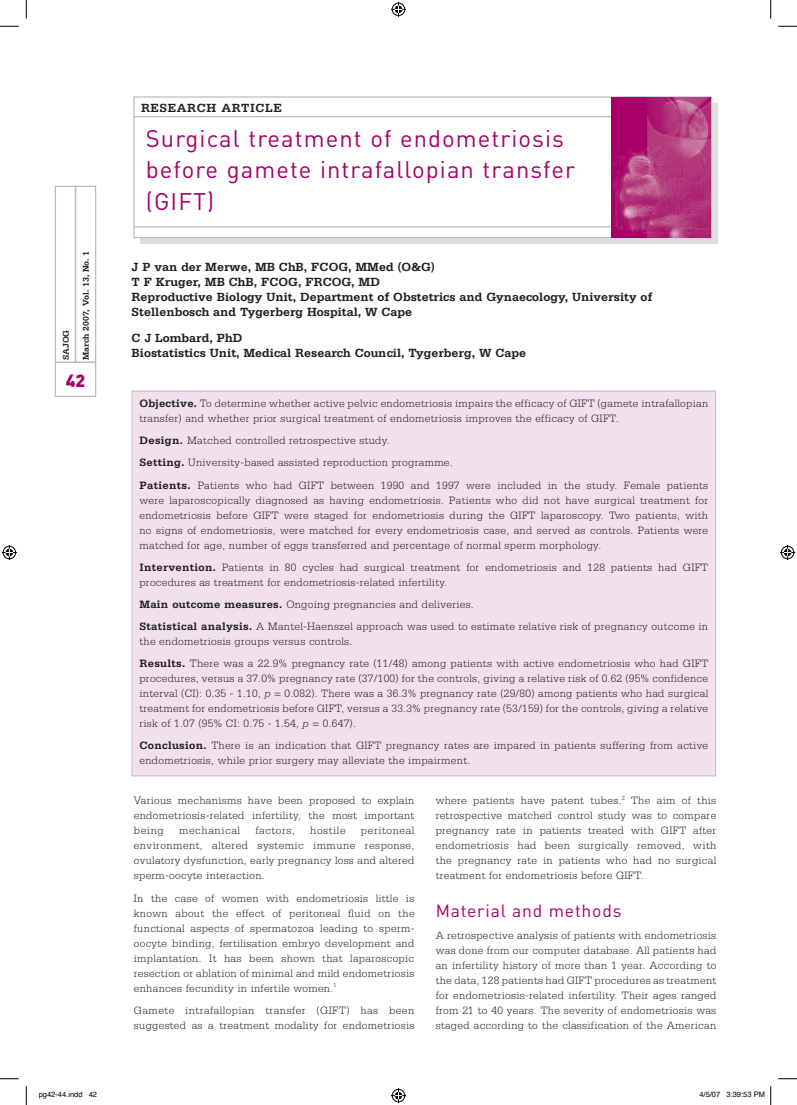
<style>
.page{position:relative;width:797px;height:1105px;background:#fff}
.page>*{position:absolute;margin:0;border:0;box-sizing:border-box;transform-origin:0 0}
.t1{font:23.75px/31.2px "DIN";letter-spacing:.045em;color:#a70169}
.t2{font:17.5px "DIN";letter-spacing:.045em;color:#a70169}
.t3{font:900 17.5px "DIN";color:#a70169}
.t4{font:700 12.5px/15px "Serifa";color:#231f20}
.t5{font:700 12.5px "Serifa";letter-spacing:.05em;color:#231f20}
.t6{font:300 11.25px/15px "Serifa";letter-spacing:.025em;color:#231f20}
.t7{font:300 11.25px "Serifa";letter-spacing:.055em;color:#231f20}
.t8{font:700 8.75px "Serifa";color:#231f20}
.t9{font:7.5px "Helvetica";color:#000}
.s1{font-weight:700}
.s2{font-style:italic}
</style>
<div class="page">
<div style="left:55px;top:362px;width:41px;height:35px;border:1px solid #bcbdc0"></div>
<div style="left:55px;top:186px;width:21px;height:177px;border:1px solid #bcbdc0"></div>
<div style="left:75px;top:186px;width:21px;height:177px;border:1px solid #bcbdc0"></div>
<div style="left:140px;top:103px;width:578px;height:141px;background:#dcdddf"></div>
<div style="left:134px;top:97px;width:577px;height:140px;background:#fff"></div>
<div style="left:133px;top:96px;width:579px;height:142px;border:1px solid #bcbdc0"></div>
<hr style="left:133px;top:116px;width:501px;height:1px;background:#bcbdc0">
<hr style="left:134px;top:226px;width:503px;height:1px;background:#bcbdc0">
<div style="left:132px;top:391px;width:583px;height:385px;background:#f2e1ea"></div>
<img style="left:612px;top:97px;width:98px;height:140px">
<svg style="left:0;top:25px;width:19px;height:2px"></svg>
<svg style="left:778px;top:25px;width:19px;height:2px"></svg>
<svg style="left:0;top:1078px;width:19px;height:1px"></svg>
<svg style="left:778px;top:1078px;width:19px;height:1px"></svg>
<svg style="left:25px;top:0;width:2px;height:19px"></svg>
<svg style="left:25px;top:1086px;width:2px;height:19px"></svg>
<svg style="left:770px;top:0;width:1px;height:19px"></svg>
<svg style="left:391px;top:2px;width:15px;height:15px"></svg>
<svg style="left:391px;top:1088px;width:15px;height:15px"></svg>
<svg style="left:2px;top:545px;width:15px;height:15px"></svg>
<svg style="left:780px;top:545px;width:15px;height:15px"></svg>
<svg style="left:770px;top:1086px;width:1px;height:19px"></svg>
<p class="t5" style="left:141px;top:100px;width:142px">RESEARCH ARTICLE</p>
<p class="t8" style="left:61px;top:360px;width:32px;rotate:-90deg">SAJOG</p>
<p class="t8" style="left:81px;top:360px;width:111px;rotate:-90deg">March 2007, Vol. 13, No. 1</p>
<h2 class="t3" style="left:66px;top:369px;width:21px">42</h2>
<h1 class="t1" style="left:146px;top:122px;width:430px">Surgical treatment of endometriosis before gamete intrafallopian transfer (GIFT)</h1>
<p class="t4" style="left:132px;top:259px;width:522px">J P van der Merwe, MB ChB, FCOG, MMed (O&amp;G)<br>T F Kruger, MB ChB, FCOG, FRCOG, MD<br>Reproductive Biology Unit, Department of Obstetrics and Gynaecology, University of Stellenbosch and Tygerberg Hospital, W Cape</p>
<p class="t4" style="left:132px;top:330px;width:396px">C J Lombard, PhD<br>Biostatistics Unit, Medical Research Council, Tygerberg, W Cape</p>
<p class="t6" style="left:139px;top:396px;width:570px"><span class="s1">Objective.</span> To determine whether active pelvic endometriosis impairs the efficacy of GIFT (gamete intrafallopian transfer) and whether prior surgical treatment of endometriosis improves the efficacy of GIFT.</p>
<p class="t6" style="left:139px;top:429px;width:570px;line-height:22.1px"><span class="s1">Design.</span> Matched controlled retrospective study.<br><span class="s1">Setting.</span> University-based assisted reproduction programme.<br><span class="s1">Patients.</span> Patients who had GIFT between 1990 and 1997 were included in the study. Female patients</p>
<p class="t6" style="left:139px;top:492px;width:570px;text-align:justify">were laparoscopically diagnosed as having endometriosis. Patients who did not have surgical treatment for endometriosis before GIFT were staged for endometriosis during the GIFT laparoscopy. Two patients, with no signs of endometriosis, were matched for every endometriosis case, and served as controls. Patients were matched for age, number of eggs transferred and percentage of normal sperm morphology.</p>
<p class="t6" style="left:139px;top:559px;width:570px"><span class="s1">Intervention.</span> Patients in 80 cycles had surgical treatment for endometriosis and 128 patients had GIFT procedures as treatment for endometriosis-related infertility.</p>
<p class="t6" style="left:139px;top:593px;width:570px;line-height:22.1px"><span class="s1">Main outcome measures.</span> Ongoing pregnancies and deliveries.<br><span class="s1">Statistical analysis.</span> A Mantel-Haenszel approach was used to estimate relative risk of pregnancy outcome in</p>
<p class="t6" style="left:139px;top:630px;width:570px;line-height:22.1px">the endometriosis groups versus controls.<br><span class="s1">Results.</span> There was a 22.9% pregnancy rate (11/48) among patients with active endometriosis who had GIFT</p>
<p class="t6" style="left:139px;top:671px;width:570px;text-align:justify">procedures, versus a 37.0% pregnancy rate (37/100) for the controls, giving a relative risk of 0.62 (95% confidence interval (CI): 0.35 - 1.10, <span class="s2">p</span> = 0.082). There was a 36.3% pregnancy rate (29/80) among patients who had surgical treatment for endometriosis before GIFT, versus a 33.3% pregnancy rate (53/159) for the controls, giving a relative risk of 1.07 (95% CI: 0.75 - 1.54, <span class="s2">p</span> = 0.647).</p>
<p class="t6" style="left:139px;top:738px;width:570px"><span class="s1">Conclusion.</span> There is an indication that GIFT pregnancy rates are impared in patients suffering from active endometriosis, while prior surgery may alleviate the impairment.</p>
<p class="t6" style="left:134px;top:793px;width:282px;text-align:justify">Various mechanisms have been proposed to explain endometriosis-related infertility, the most important being</p>
<p class="t6" style="left:436px;top:793px;width:282px;text-align:justify">where patients have patent tubes.<sup>2</sup> The aim of this retrospective matched control study was to compare pregnancy rate in patients treated with GIFT after endometriosis had been surgically removed, with the pregnancy rate in patients who had no surgical treatment for endometriosis before GIFT.</p>
<h2 class="t2" style="left:436px;top:900px;width:187px">Material and methods</h2>
<p class="t6" style="left:436px;top:928px;width:282px;text-align:justify">A retrospective analysis of patients with endometriosis was done from our computer database. All patients had an infertility history of more than 1 year. According to the data, 128 patients had GIFT procedures as treatment for endometriosis-related infertility. Their ages ranged from 21 to 40 years. The severity of endometriosis was staged according to the classification of the American</p>
<p class="t7" style="left:179px;top:824px;width:62px">mechanical</p>
<p class="t7" style="left:255px;top:824px;width:41px">factors,</p>
<p class="t7" style="left:310px;top:824px;width:37px">hostile</p>
<p class="t6" style="left:134px;top:823px;width:282px;text-align:justify;text-indent:227px">peritoneal environment, altered systemic immune response, ovulatory dysfunction, early pregnancy loss and altered sperm-oocyte interaction.</p>
<p class="t6" style="left:134px;top:890px;width:282px;text-align:justify">In the case of women with endometriosis little is known about the effect of peritoneal fluid on the functional aspects of spermatozoa leading to sperm&shy;oocyte binding, fertilisation embryo development and implantation. It has been shown that laparoscopic resection or ablation of minimal and mild endometriosis enhances fecundity in infertile women.<sup>1</sup></p>
<p class="t6" style="left:134px;top:1002px;width:282px">Gamete intrafallopian transfer (GIFT) has been suggested as a treatment modality for endometriosis</p>
<p class="t9" style="left:39px;top:1090px;width:60px">pg42-44.indd 42</p>
<p class="t9" style="left:699px;top:1090px;width:67px">4/5/07 3:39:53 PM</p>
</div>
